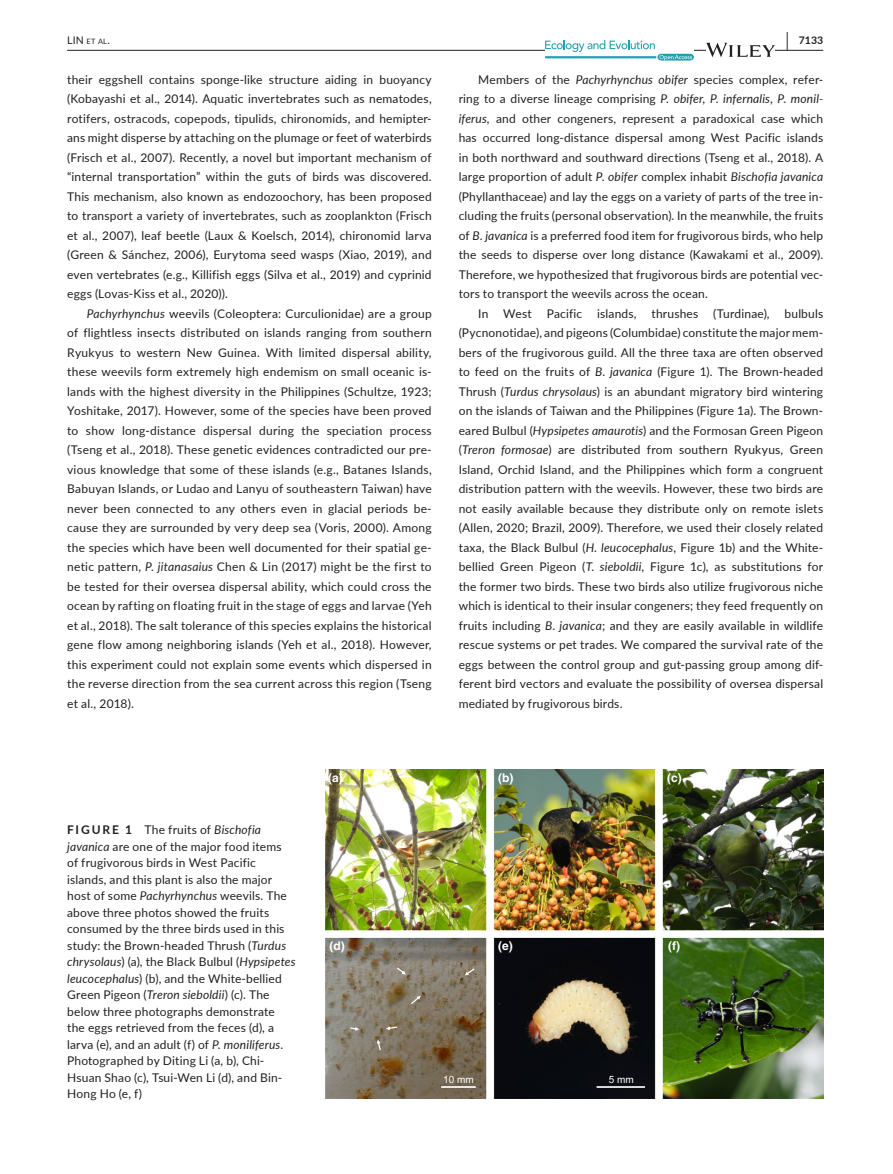
<style>
.page{position:relative;width:893px;height:1174px;background:#fff}
.page>*{position:absolute;margin:0;border:0;box-sizing:border-box;transform-origin:0 0}
.t1{font:700 19.5px "Lato";color:#231f20;scale:.48 1}
.t2{font:12px/19.5px "Lato";letter-spacing:.015em;color:#231f20;text-align:justify}
.t3{font:700 12px "Helvetica";color:#fff}
.t4{font:10.5px "Lato";color:#231f20}
.t5{font:700 10.5px "Lato";color:#231f20}
.t6{font:10.05px "Arial";color:#fff}
.s1{font-size:7.35px}
.s2{font-style:italic}
.s3{font-weight:700}
</style>
<div class="page">
<hr style="left:67px;top:50px;width:756px;height:1px;background:#231f20">
<svg style="left:545px;top:40px;width:149px;height:21px"></svg>
<svg style="left:706px;top:43px;width:69px;height:14px"></svg>
<img style="left:325px;top:769px;width:498px;height:329px">
<svg style="left:465px;top:968px;width:9px;height:7px"></svg>
<svg style="left:411px;top:995px;width:10px;height:9px"></svg>
<svg style="left:397px;top:967px;width:9px;height:7px"></svg>
<svg style="left:386px;top:1026px;width:11px;height:4px"></svg>
<svg style="left:350px;top:1027px;width:9px;height:3px"></svg>
<svg style="left:377px;top:1039px;width:4px;height:11px"></svg>
<hr style="left:441px;top:1086px;width:35px;height:1px;background:#fff">
<hr style="left:597px;top:1086px;width:48px;height:1px;background:#fff">
<h1 class="t1" style="left:786px;top:25px;width:7px">|</h1>
<p class="t4" style="left:67px;top:33px;width:44px">LIN <span class="s1">et al</span>.</p>
<p class="t5" style="left:799px;top:33px;width:26px">7133</p>
<p class="t2" style="left:67px;top:69px;width:366px">their eggshell contains sponge-like structure aiding in buoyancy (Kobayashi et al., 2014). Aquatic invertebrates such as nematodes, rotifers, ostracods, copepods, tipulids, chironomids, and hemipter&shy;ans might disperse by attaching on the plumage or feet of waterbirds (Frisch et al., 2007). Recently, a novel but important mechanism of “internal transportation” within the guts of birds was discovered.<br>This mechanism, also known as endozoochory, has been proposed to transport a variety of invertebrates, such as zooplankton (Frisch et al., 2007), leaf beetle (Laux &amp; Koelsch, 2014), chironomid larva (Green &amp; Sánchez, 2006), Eurytoma seed wasps (Xiao, 2019), and even vertebrates (e.g., Killifish eggs (Silva et al., 2019) and cyprinid eggs (Lovas-Kiss et al., 2020)).</p>
<p class="t2" style="left:67px;top:303px;width:366px;text-indent:20px"><span class="s2">Pachyrhynchus</span> weevils (Coleoptera: Curculionidae) are a group of flightless insects distributed on islands ranging from southern Ryukyus to western New Guinea. With limited dispersal ability, these weevils form extremely high endemism on small oceanic is&shy;lands with the highest diversity in the Philippines (Schultze, 1923; Yoshitake, 2017). However, some of the species have been proved to show long-distance dispersal during the speciation process (Tseng et al., 2018). These genetic evidences contradicted our pre&shy;vious knowledge that some of these islands (e.g., Batanes Islands, Babuyan Islands, or Ludao and Lanyu of southeastern Taiwan) have never been connected to any others even in glacial periods be&shy;cause they are surrounded by very deep sea (Voris, 2000). Among the species which have been well documented for their spatial ge&shy;netic pattern, <span class="s2">P. jitanasaius</span> Chen &amp; Lin (2017) might be the first to be tested for their oversea dispersal ability, which could cross the ocean by rafting on floating fruit in the stage of eggs and larvae (Yeh et al., 2018). The salt tolerance of this species explains the historical gene flow among neighboring islands (Yeh et al., 2018). However, this experiment could not explain some events which dispersed in the reverse direction from the sea current across this region (Tseng et al., 2018).</p>
<p class="t2" style="left:459px;top:69px;width:366px;text-indent:20px">Members of the <span class="s2">Pachyrhynchus obifer</span> species complex, refer&shy;ring to a diverse lineage comprising <span class="s2">P. obifer</span>, <span class="s2">P. infernalis</span>, <span class="s2">P</span>. <span class="s2">monil&shy;iferus,</span> and other congeners, represent a paradoxical case which has occurred long-distance dispersal among West Pacific islands in both northward and southward directions (Tseng et al., 2018). A large proportion of adult <span class="s2">P</span>. <span class="s2">obifer</span> complex inhabit <span class="s2">Bischofia javanica </span>(Phyllanthaceae) and lay the eggs on a variety of parts of the tree in&shy;cluding the fruits (personal observation). In the meanwhile, the fruits of <span class="s2">B</span>. <span class="s2">javanica</span> is a preferred food item for frugivorous birds, who help the seeds to disperse over long distance (Kawakami et al., 2009).<br>Therefore, we hypothesized that frugivorous birds are potential vec&shy;tors to transport the weevils across the ocean.</p>
<p class="t2" style="left:459px;top:303px;width:366px;text-indent:20px">In West Pacific islands, thrushes (Turdinae), bulbuls (Pycnonotidae), and pigeons (Columbidae) constitute the major mem&shy;bers of the frugivorous guild. All the three taxa are often observed to feed on the fruits of <span class="s2">B. javanica</span> (Figure 1). The Brown-headed Thrush (<span class="s2">Turdus chrysolaus</span>) is an abundant migratory bird wintering on the islands of Taiwan and the Philippines (Figure 1a). The Brown&shy;eared Bulbul (<span class="s2">Hypsipetes amaurotis</span>) and the Formosan Green Pigeon (<span class="s2">Treron formosae</span>) are distributed from southern Ryukyus, Green Island, Orchid Island, and the Philippines which form a congruent distribution pattern with the weevils. However, these two birds are not easily available because they distribute only on remote islets (Allen, 2020; Brazil, 2009). Therefore, we used their closely related taxa, the Black Bulbul (<span class="s2">H. leucocephalus</span>, Figure 1b) and the White&shy;bellied Green Pigeon (<span class="s2">T. sieboldii</span>, Figure 1c), as substitutions for the former two birds. These two birds also utilize frugivorous niche which is identical to their insular congeners; they feed frequently on fruits including <span class="s2">B. javanica</span>; and they are easily available in wildlife rescue systems or pet trades. We compared the survival rate of the eggs between the control group and gut-passing group among dif&shy;ferent bird vectors and evaluate the possibility of oversea dispersal mediated by frugivorous birds.</p>
<p class="t2" style="left:67px;top:821px;width:230px;line-height:16.5px;text-align:left"><span class="s3">FIGURE 1</span> The fruits of <span class="s2">Bischofia javanica</span> are one of the major food items of frugivorous birds in West Pacific islands, and this plant is also the major host of some <span class="s2">Pachyrhynchus</span> weevils. The above three photos showed the fruits consumed by the three birds used in this study: the Brown-headed Thrush (<span class="s2">Turdus chrysolaus</span>) (a), the Black Bulbul (<span class="s2">Hypsipetes leucocephalus</span>) (b), and the White-bellied Green Pigeon (<span class="s2">Treron sieboldii</span>) (c). The below three photographs demonstrate<br>the eggs retrieved from the feces (d), a larva (e), and an adult (f) of <span class="s2">P. moniliferus</span>.<br>Photographed by Diting Li (a, b), Chi-Hsuan Shao (c), Tsui-Wen Li (d), and Bin-Hong Ho (e, f)</p>
<p class="t3" style="left:328px;top:770px;width:16px">(a)</p>
<p class="t3" style="left:498px;top:770px;width:17px">(b)</p>
<p class="t3" style="left:667px;top:770px;width:16px">(c)</p>
<p class="t3" style="left:330px;top:938px;width:17px">(d)</p>
<p class="t3" style="left:498px;top:938px;width:16px">(e)</p>
<p class="t3" style="left:668px;top:938px;width:13px">(f)</p>
<p class="t6" style="left:443px;top:1072px;width:32px">10 mm</p>
<p class="t6" style="left:609px;top:1072px;width:26px">5 mm</p>
</div>
